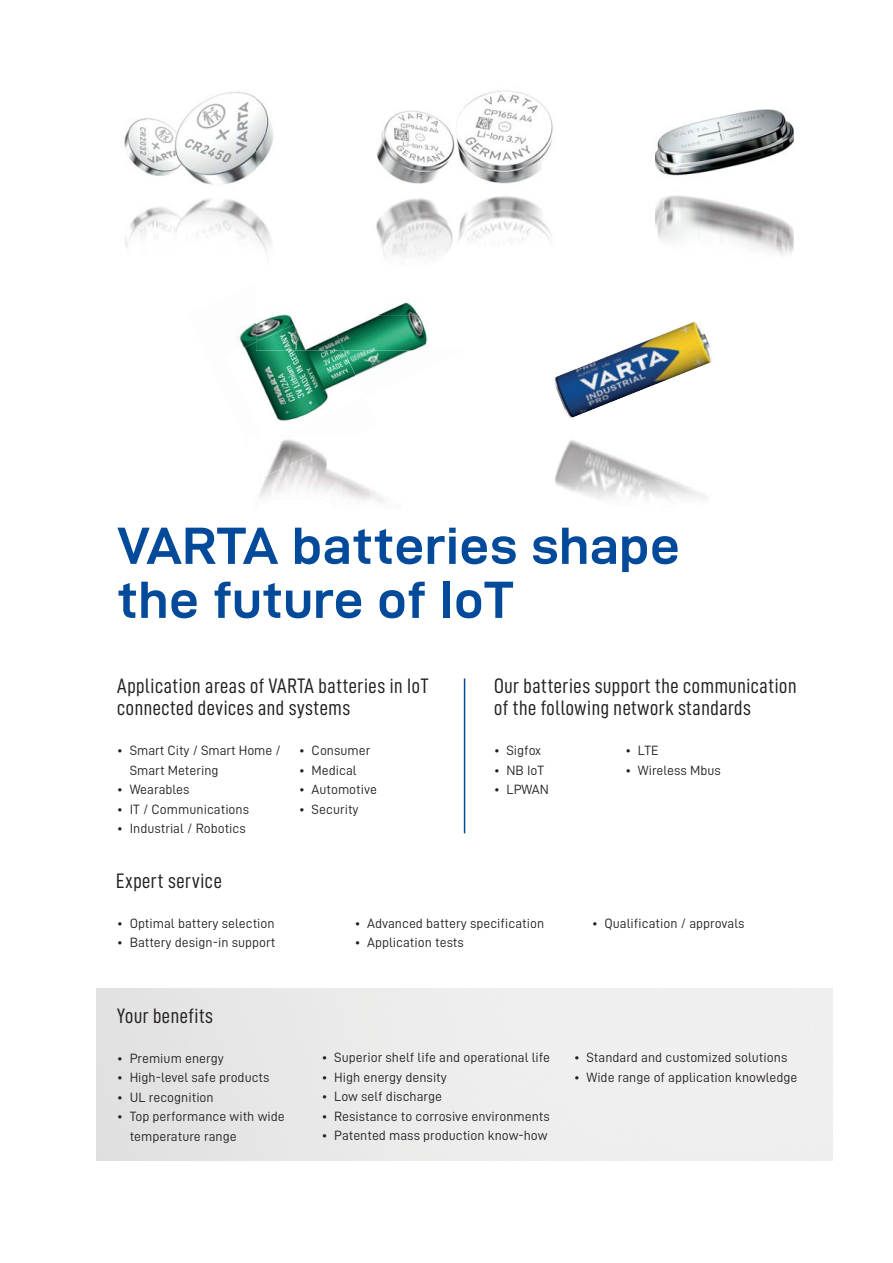
<style>
.page{position:relative;width:893px;height:1263px;background:#fff}
.page>*{position:absolute;margin:0;border:0;box-sizing:border-box;transform-origin:0 0}
.t1{font:700 52.5px/54px "Varta DIN Pro Wd";color:#034a9b}
.t2{font:condensed 21px/22.5px "Varta DIN Pro";color:#231f20}
.t3{font:13.5px/19.5px "Varta DIN Pro";color:#231f20}
</style>
<div class="page">
<img style="left:378px;top:350px;width:36px;height:16px">
<img style="left:259px;top:477px;width:125px;height:25px">
<img style="left:238px;top:322px;width:140px;height:50px">
<img style="left:238px;top:342px;width:127px;height:79px">
<img style="left:266px;top:439px;width:79px;height:38px">
<img style="left:266px;top:439px;width:13px;height:4px">
<img style="left:555px;top:440px;width:153px;height:60px">
<img style="left:553px;top:321px;width:159px;height:97px">
<img style="left:655px;top:110px;width:139px;height:145px">
<img style="left:376px;top:90px;width:205px;height:260px">
<img style="left:344px;top:287px;width:122px;height:63px">
<img style="left:256px;top:314px;width:88px;height:36px">
<img style="left:377px;top:264px;width:72px;height:51px">
<img style="left:124px;top:92px;width:149px;height:93px">
<img style="left:125px;top:198px;width:146px;height:57px">
<hr style="left:464px;top:678px;width:1px;height:155px;background:#034a9b">
<h1 class="t1" style="left:117px;top:524px;width:565px">VARTA batteries shape the future of IoT</h1>
<h2 class="t2" style="left:117px;top:677px;width:313px">Application areas of VARTA batteries in IoT connected devices and systems</h2>
<p class="t3" style="left:130px;top:742px;width:153px;text-indent:-13px">• Smart City / Smart Home /<br>Smart Metering</p>
<p class="t3" style="left:117px;top:781px;width:74px">• Wearables</p>
<p class="t3" style="left:117px;top:801px;width:134px">• IT / Communications</p>
<p class="t3" style="left:117px;top:820px;width:130px">• Industrial / Robotics</p>
<h2 class="t2" style="left:116px;top:872px;width:108px">Expert service</h2>
<p class="t3" style="left:299px;top:742px;width:73px">• Consumer</p>
<p class="t3" style="left:299px;top:762px;width:59px">• Medical</p>
<p class="t3" style="left:299px;top:781px;width:80px">• Automotive</p>
<p class="t3" style="left:299px;top:801px;width:61px">• Security</p>
<h2 class="t2" style="left:494px;top:677px;width:305px">Our batteries support the communication of the following network standards</h2>
<p class="t3" style="left:494px;top:742px;width:49px">• Sigfox</p>
<p class="t3" style="left:494px;top:762px;width:52px">• NB IoT</p>
<p class="t3" style="left:494px;top:781px;width:57px">• LPWAN</p>
<p class="t3" style="left:625px;top:742px;width:35px">• LTE</p>
<p class="t3" style="left:625px;top:762px;width:97px">• Wireless Mbus</p>
<p class="t3" style="left:117px;top:915px;width:159px">• Optimal battery selection</p>
<p class="t3" style="left:117px;top:934px;width:160px">• Battery design-in support</p>
<h2 class="t2" style="left:117px;top:1007px;width:98px">Your benefits</h2>
<p class="t3" style="left:117px;top:1050px;width:108px">• Premium energy</p>
<p class="t3" style="left:117px;top:1069px;width:154px">• High-level safe products</p>
<p class="t3" style="left:117px;top:1089px;width:98px">• UL recognition</p>
<p class="t3" style="left:130px;top:1108px;width:157px;text-indent:-13px">• Top performance with wide temperature range</p>
<p class="t3" style="left:354px;top:915px;width:191px">• Advanced battery specification</p>
<p class="t3" style="left:354px;top:934px;width:111px">• Application tests</p>
<p class="t3" style="left:592px;top:915px;width:154px">• Qualification / approvals</p>
<p class="t3" style="left:321px;top:1049px;width:230px">• Superior shelf life and operational life</p>
<p class="t3" style="left:321px;top:1069px;width:127px">• High energy density</p>
<p class="t3" style="left:321px;top:1088px;width:122px">• Low self discharge</p>
<p class="t3" style="left:321px;top:1108px;width:230px">• Resistance to corrosive environments</p>
<p class="t3" style="left:321px;top:1127px;width:227px">• Patented mass production know-how</p>
<p class="t3" style="left:574px;top:1049px;width:215px">• Standard and customized solutions</p>
<p class="t3" style="left:574px;top:1069px;width:225px">• Wide range of application knowledge</p>
</div>
